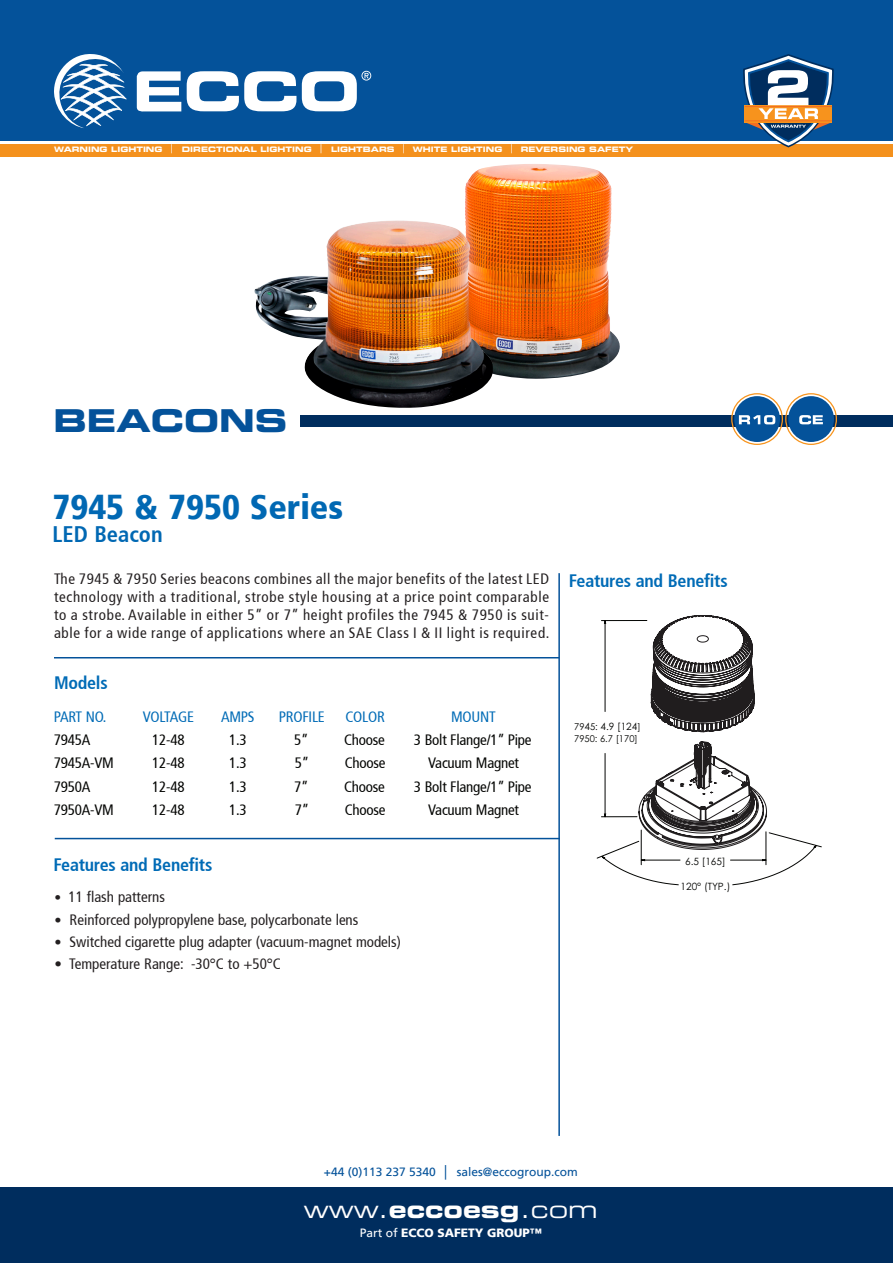
<style>
.page{position:relative;width:893px;height:1263px;background:#fff}
.page>*{position:absolute;margin:0;border:0;box-sizing:border-box;transform-origin:0 0}
.t1{font:900 condensed 34.5px "Frutiger 77";color:#0168b3}
.t2{font:31.5px "Eurostile LT Std Bold Ex 2";color:#04529a}
.t3{font:24px "Eurostile LT Std Ex 2";color:#fff}
.t4{font:700 condensed 22.5px "Frutiger 67";color:#0168b3}
.t5{font:700 condensed 18px "Frutiger 67";letter-spacing:-.015em;color:#006bb6}
.Body_text{font:condensed 15px/18px "Frutiger 57";color:#231f20;text-align:justify}
.t6{font:condensed 15px "Frutiger 57";letter-spacing:-.015em;color:#040503}
.t7{font:condensed 15px "Frutiger 57";letter-spacing:-.015em;color:#006bb6}
.t8{font:condensed 15px "Frutiger 57";letter-spacing:-.035em;color:#006bb6}
.t9{font:12px "Frutiger LT";color:#04529a}
.t10{font:900 12px "Frutiger LT";color:#fff}
.t11{font:10.05px "Century Gothic";color:#040503}
.t12{font:9.3px "Century Gothic";color:#040503}
.t13{font:7.5px "Eurostile LT Std Bold Ex 2";color:#fff}
.s1{font-size:13.5px}
.s2{font-size:14.25px}
.s3{font-size:9.3px}
.s4{font-family:"Arial"}
.s5{font-family:"Eurostile LT Std Bold Ex 2"}
.s6{font-weight:400}
</style>
<div class="page">
<div style="left:300px;top:415px;width:593px;height:11px;background:#002d5e"></div>
<div style="left:0;top:0;width:893px;height:140px;background:#04529a"></div>
<svg style="left:137px;top:71px;width:44px;height:41px"></svg>
<svg style="left:187px;top:71px;width:109px;height:40px"></svg>
<svg style="left:54px;top:54px;width:72px;height:74px"></svg>
<svg style="left:302px;top:71px;width:69px;height:40px"></svg>
<div style="left:0;top:1187px;width:893px;height:76px;background:#002d5e"></div>
<div style="left:0;top:144px;width:893px;height:12px;background:#f4911d"></div>
<svg style="left:738px;top:54px;width:101px;height:93px"></svg>
<hr style="left:558px;top:573px;width:2px;height:563px;background:#04529a">
<hr style="left:54px;top:657px;width:505px;height:1px;background:#04529a">
<hr style="left:55px;top:838px;width:505px;height:1px;background:#04529a">
<svg style="left:731px;top:393px;width:106px;height:52px"></svg>
<img style="left:465px;top:164px;width:155px;height:215px">
<img style="left:254px;top:220px;width:239px;height:188px">
<svg style="left:613px;top:865px;width:182px;height:20px"></svg>
<svg style="left:602px;top:620px;width:214px;height:241px"></svg>
<svg style="left:638px;top:615px;width:129px;height:235px"></svg>
<p class="t13" style="left:54px;top:144px;width:581px">WARNING LIGHTING <sup>│</sup> DIRECTIONAL LIGHTING <sup>│</sup> LIGHTBARS <sup>│</sup> WHITE LIGHTING <sup>│</sup> REVERSING SAFETY</p>
<p class="t2" style="left:53px;top:399px;width:236px">BEACONS</p>
<p class="t1" style="left:52px;top:486px;width:292px">7945 &amp; 7950 Series</p>
<p class="t4" style="left:52px;top:521px;width:112px">LED Beacon</p>
<p class="Body_text" style="left:54px;top:570px;width:497px">The 7945 &amp; 7950 Series beacons combines all the major benefits of the latest LED technology with a traditional, strobe style housing at a price point comparable to a strobe. Available in either 5” or 7” height profiles the 7945 &amp; 7950 is suit&shy;able for a wide range of applications where an SAE Class I &amp; II light is required.</p>
<p class="t5" style="left:54px;top:672px;width:55px">Models</p>
<p class="t7" style="left:54px;top:708px;width:54px">PART NO.</p>
<p class="t8" style="left:143px;top:708px;width:53px">VOLTAGE</p>
<p class="t7" style="left:221px;top:708px;width:35px">AMPS</p>
<p class="t7" style="left:279px;top:708px;width:47px">PROFILE</p>
<p class="t7" style="left:345px;top:708px;width:41px">COLOR</p>
<p class="t7" style="left:451px;top:708px;width:46px">MOUNT</p>
<p class="t6" style="left:54px;top:731px;width:38px">7945A</p>
<p class="t6" style="left:152px;top:731px;width:34px">12-48</p>
<p class="t6" style="left:229px;top:731px;width:19px">1.3</p>
<p class="t6" style="left:294px;top:731px;width:16px">5”</p>
<p class="t6" style="left:344px;top:731px;width:42px">Choose</p>
<p class="t6" style="left:414px;top:731px;width:119px">3 Bolt Flange/1” Pipe</p>
<p class="t6" style="left:54px;top:754px;width:61px">7945A-VM</p>
<p class="t6" style="left:152px;top:754px;width:34px">12-48</p>
<p class="t6" style="left:229px;top:754px;width:19px">1.3</p>
<p class="t6" style="left:295px;top:754px;width:16px">5”</p>
<p class="t6" style="left:345px;top:754px;width:42px">Choose</p>
<p class="t6" style="left:428px;top:754px;width:92px">Vacuum Magnet</p>
<p class="t6" style="left:54px;top:778px;width:38px">7950A</p>
<p class="t6" style="left:152px;top:778px;width:34px">12-48</p>
<p class="t6" style="left:229px;top:778px;width:19px">1.3</p>
<p class="t6" style="left:294px;top:778px;width:16px">7”</p>
<p class="t6" style="left:344px;top:778px;width:42px">Choose</p>
<p class="t6" style="left:414px;top:778px;width:119px">3 Bolt Flange/1” Pipe</p>
<p class="t6" style="left:54px;top:801px;width:61px">7950A-VM</p>
<p class="t6" style="left:152px;top:801px;width:34px">12-48</p>
<p class="t6" style="left:229px;top:801px;width:19px">1.3</p>
<p class="t6" style="left:295px;top:801px;width:16px">7”</p>
<p class="t6" style="left:345px;top:801px;width:42px">Choose</p>
<p class="t6" style="left:428px;top:801px;width:92px">Vacuum Magnet</p>
<p class="t5" style="left:54px;top:854px;width:160px">Features and Benefits</p>
<p class="Body_text" style="left:55px;top:888px;width:112px"><span class="s1">•</span> 11 flash patterns</p>
<p class="Body_text" style="left:55px;top:910px;width:305px"><span class="s2">•</span> Reinforced polypropylene base, polycarbonate lens</p>
<p class="Body_text" style="left:55px;top:933px;width:348px"><span class="s2">•</span> Switched cigarette plug adapter (vacuum-magnet models)</p>
<p class="Body_text" style="left:55px;top:955px;width:228px">• Temperature Range: -30°C to +50°C</p>
<p class="t5" style="left:569px;top:570px;width:160px">Features and Benefits</p>
<p class="t11" style="left:574px;top:720px;width:68px"><span class="s3">79</span>4<span class="s3">5:</span> 4.9 [124<span class="s3">]</span></p>
<p class="t12" style="left:574px;top:732px;width:65px">7950: 6.7 [170]</p>
<p class="t11" style="left:685px;top:854px;width:42px">6.5 [165]</p>
<p class="t11" style="left:681px;top:879px;width:51px">120° (TYP.)</p>
<p class="t9" style="left:324px;top:1165px;width:255px">+44 (0)113 237 5340 <span class="s4">│</span> sales@eccogroup.com</p>
<p class="t3" style="left:304px;top:1193px;width:296px">www.<span class="s5">eccoesg</span>.com</p>
<p class="t10" style="left:360px;top:1226px;width:184px"><span class="s6">Part of</span> ECCO SAFETY GROUP™</p>
</div>
